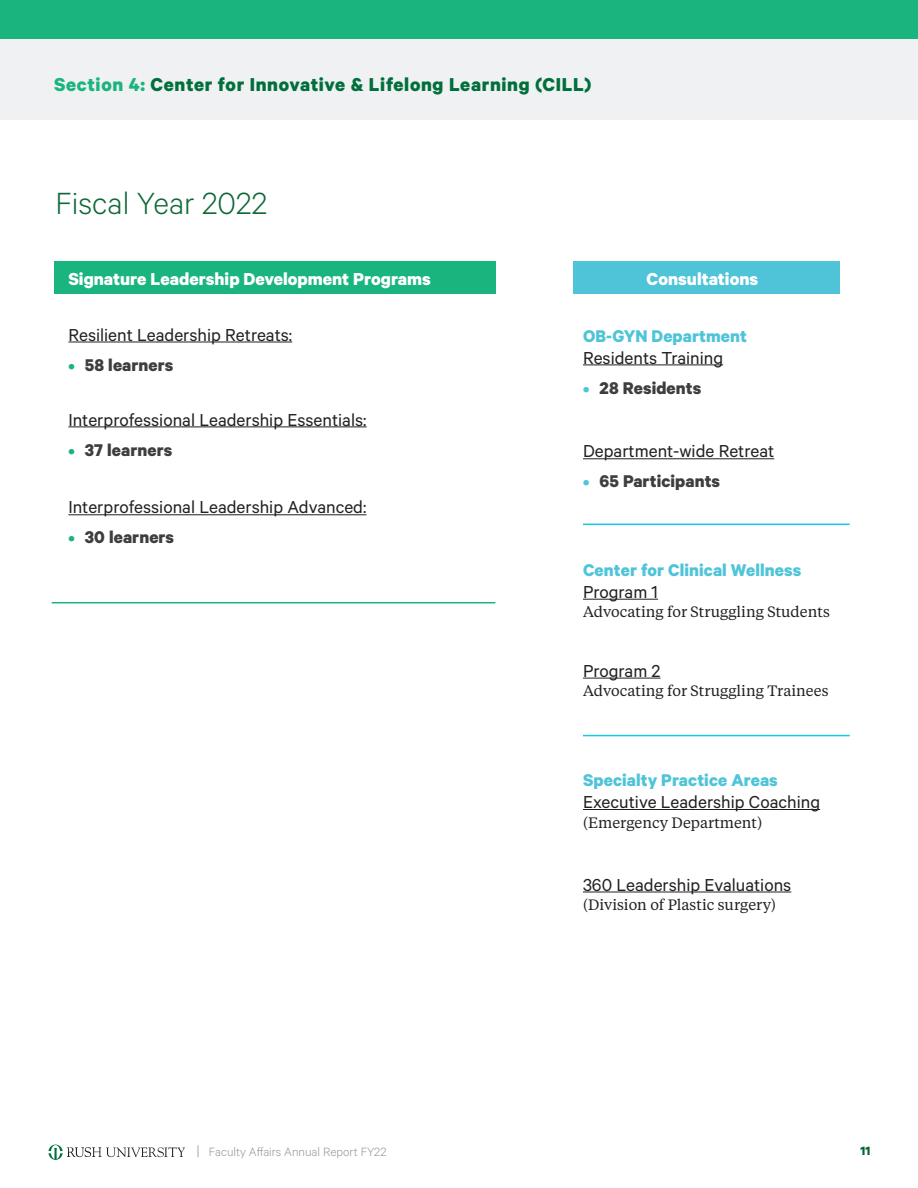
<style>
.page{position:relative;width:918px;height:1188px;background:#fff}
.page>*{position:absolute;margin:0;border:0;box-sizing:border-box;transform-origin:0 0}
.t1{font:300 34.5px "Calibre";color:#0f6838}
.t2{font:700 21px "Calibre";letter-spacing:.03em;color:#006f3c}
.t3{font:19.5px "Calibre";color:#231f20}
.t4{font:700 19.5px "Calibre";color:#fff}
.t5{font:700 19.2px "Calibre";letter-spacing:.005em;color:#4fc4d9}
.t6{font:700 19.2px "Calibre";letter-spacing:.005em;color:#3e3e3f}
.t7{font:15px "Tiempos Text";color:#231f20}
.t8{font:300 13.5px "Calibre";color:#939598}
.t9{font:700 13.5px "Calibre";color:#063}
.s1{color:#1ab47f}
.s2{font-size:16.5px;color:#1ab47f}
.s3{font-size:16.5px;color:#4fc4d9}
.s4{font-size:16.5px}
</style>
<div class="page">
<svg style="left:48px;top:1145px;width:137px;height:15px"></svg>
<div style="left:0;top:0;width:918px;height:120px;background:#f0f1f2"></div>
<div style="left:0;top:0;width:918px;height:39px;background:#1ab47f"></div>
<hr style="left:583px;top:365px;width:140px;height:1px;background:#231f20">
<hr style="left:583px;top:459px;width:191px;height:1px;background:#231f20">
<hr style="left:583px;top:599px;width:75px;height:1px;background:#231f20">
<hr style="left:583px;top:678px;width:78px;height:1px;background:#231f20">
<hr style="left:583px;top:809px;width:237px;height:1px;background:#231f20">
<hr style="left:583px;top:892px;width:208px;height:1px;background:#231f20">
<hr style="left:583px;top:524px;width:267px;height:1px;background:#14c7e5">
<div style="left:573px;top:261px;width:267px;height:33px;background:#4fc4d9"></div>
<hr style="left:68px;top:342px;width:224px;height:1px;background:#231f20">
<hr style="left:68px;top:427px;width:299px;height:1px;background:#231f20">
<hr style="left:68px;top:515px;width:298px;height:1px;background:#231f20">
<div style="left:54px;top:261px;width:441px;height:33px;background:#1ab47f"></div>
<hr style="left:52px;top:602px;width:443px;height:1px;background:#1ab47f">
<hr style="left:583px;top:735px;width:267px;height:1px;background:#14c7e5">
<p class="t2" style="left:54px;top:72px;width:539px"><span class="s1">Section 4:</span> Center for Innovative &amp; Lifelong Learning (CILL)</p>
<p class="t1" style="left:56px;top:183px;width:213px">Fiscal Year 2022</p>
<p class="t4" style="left:68px;top:267px;width:364px">Signature Leadership Development Programs</p>
<p class="t3" style="left:68px;top:323px;width:225px">Resilient Leadership Retreats:</p>
<p class="t6" style="left:68px;top:353px;width:107px"><span class="s2">•</span> 58 learners</p>
<p class="t3" style="left:68px;top:408px;width:300px">Interprofessional Leadership Essentials:</p>
<p class="t6" style="left:68px;top:438px;width:106px"><span class="s2">•</span> 37 learners</p>
<p class="t3" style="left:68px;top:496px;width:300px">Interprofessional Leadership Advanced:</p>
<p class="t6" style="left:68px;top:526px;width:107px"><span class="s2">•</span> 30 learners</p>
<p class="t4" style="left:647px;top:267px;width:113px">Consultations</p>
<p class="t5" style="left:583px;top:324px;width:166px">OB-GYN Department</p>
<p class="t3" style="left:583px;top:346px;width:142px">Residents Training</p>
<p class="t6" style="left:583px;top:376px;width:120px"><span class="s3">•</span> 28 Residents</p>
<p class="t3" style="left:583px;top:440px;width:193px">Department-wide Retreat</p>
<p class="t6" style="left:583px;top:470px;width:139px"><span class="s3">•</span> 65 Participants</p>
<p class="t5" style="left:583px;top:558px;width:220px">Center for Clinical Wellness</p>
<p class="t3" style="left:583px;top:580px;width:77px">Program 1</p>
<p class="t7" style="left:583px;top:602px;width:248px">Advocating for Struggling Students</p>
<p class="t3" style="left:583px;top:659px;width:79px">Program 2</p>
<p class="t7" style="left:583px;top:681px;width:247px">Advocating for Struggling Trainees</p>
<p class="t5" style="left:583px;top:769px;width:196px">Specialty Practice Areas</p>
<p class="t3" style="left:583px;top:791px;width:239px">Executive Leadership Coaching</p>
<p class="t7" style="left:583px;top:812px;width:181px">(Emergency Department)</p>
<p class="t3" style="left:583px;top:873px;width:210px">360 Leadership Evaluations</p>
<p class="t7" style="left:583px;top:895px;width:195px">(Division of Plastic surgery)</p>
<p class="t8" style="left:197px;top:1144px;width:191px"><span class="s4">|</span> Faculty Affairs Annual Report FY22</p>
<p class="t9" style="left:861px;top:1143px;width:11px">11</p>
</div>
